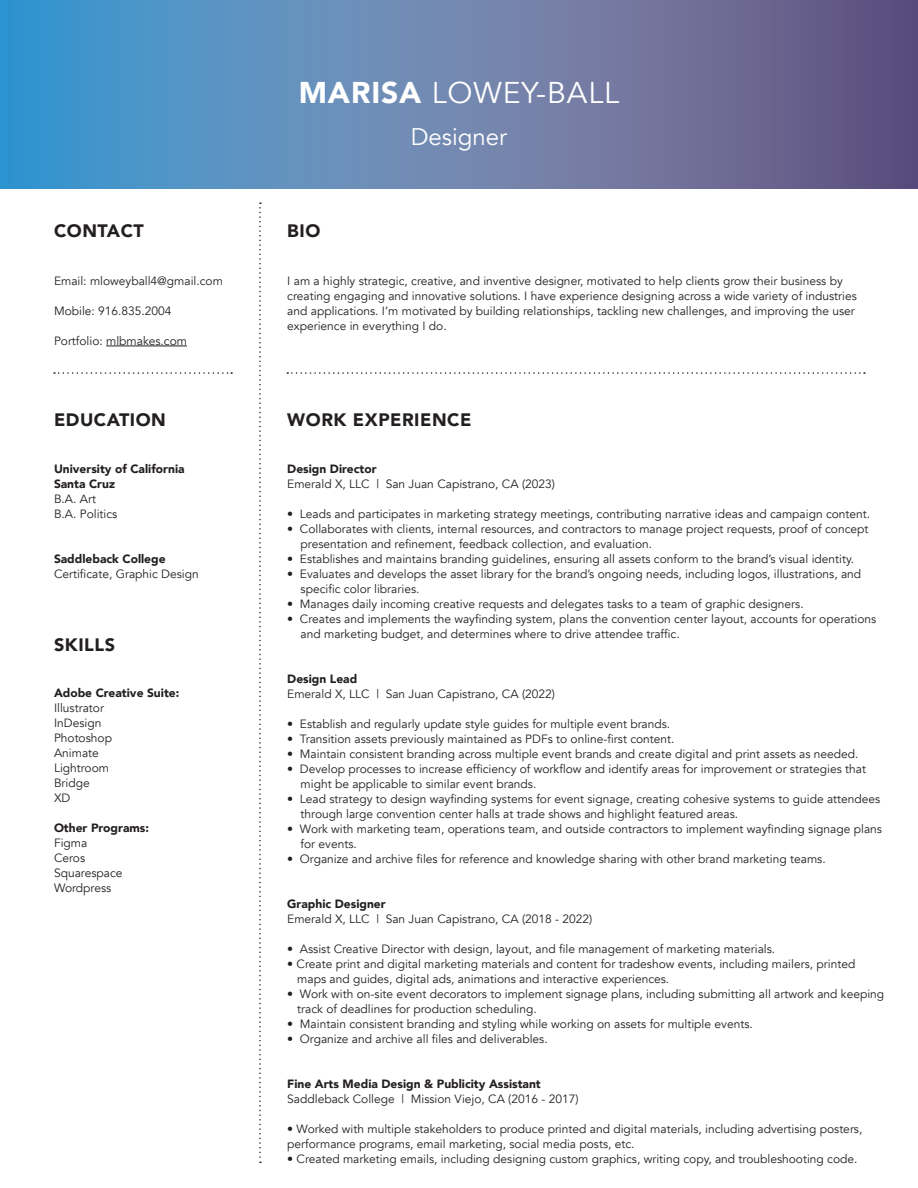
<style>
.page{position:relative;width:918px;height:1188px;background:#fff}
.page>*{position:absolute;margin:0;border:0;box-sizing:border-box;transform-origin:0 0}
.t1{font:30px "Avenir";letter-spacing:.03em;color:#fff}
.t2{font:24px "Avenir";color:#fff}
.t3{font:900 18px "Avenir";letter-spacing:.03em;color:#231f20}
.t4{font:12px/15px "Avenir";color:#231f20}
.t5{font:900 12px "Avenir";color:#231f20}
.s1{font-weight:900}
</style>
<div class="page">
<svg style="left:0;top:0;width:918px;height:189px;background:#627fac"></svg>
<hr style="left:106px;top:346px;width:81px;height:1px;background:#231f20">
<svg style="left:54px;top:372px;width:178px;height:2px"></svg>
<svg style="left:287px;top:372px;width:578px;height:2px"></svg>
<svg style="left:259px;top:202px;width:2px;height:961px"></svg>
<p class="t3" style="left:54px;top:215px;width:91px">CONTACT</p>
<p class="t4" style="left:54px;top:274px;width:170px">Email: mloweyball4@gmail.com</p>
<p class="t4" style="left:54px;top:304px;width:119px">Mobile: 916.835.2004</p>
<p class="t4" style="left:54px;top:334px;width:135px">Portfolio: mlbmakes.com</p>
<p class="t3" style="left:54px;top:405px;width:113px">EDUCATION</p>
<p class="t5" style="left:54px;top:459px;width:132px">University of California</p>
<p class="t5" style="left:54px;top:474px;width:63px">Santa Cruz</p>
<p class="t4" style="left:54px;top:492px;width:43px">B.A. Art</p>
<p class="t4" style="left:54px;top:507px;width:65px">B.A. Politics</p>
<p class="t5" style="left:54px;top:549px;width:113px">Saddleback College</p>
<p class="t4" style="left:54px;top:567px;width:146px">Certificate, Graphic Design</p>
<p class="t3" style="left:54px;top:629px;width:63px">SKILLS</p>
<p class="t5" style="left:54px;top:683px;width:127px">Adobe Creative Suite:</p>
<p class="t4" style="left:54px;top:701px;width:51px">Illustrator</p>
<p class="t4" style="left:54px;top:716px;width:49px">InDesign</p>
<p class="t4" style="left:54px;top:731px;width:60px">Photoshop</p>
<p class="t4" style="left:54px;top:746px;width:46px">Animate</p>
<p class="t4" style="left:54px;top:761px;width:57px">Lightroom</p>
<p class="t4" style="left:54px;top:776px;width:37px">Bridge</p>
<p class="t4" style="left:54px;top:791px;width:18px">XD</p>
<p class="t5" style="left:54px;top:818px;width:97px">Other Programs:</p>
<p class="t4" style="left:54px;top:836px;width:35px">Figma</p>
<p class="t4" style="left:54px;top:851px;width:33px">Ceros</p>
<p class="t4" style="left:54px;top:866px;width:70px">Squarespace</p>
<p class="t4" style="left:54px;top:881px;width:59px">Wordpress</p>
<p class="t1" style="left:299px;top:75px;width:322px"><span class="s1">MARISA</span> LOWEY-BALL</p>
<p class="t2" style="left:411px;top:122px;width:98px">Designer</p>
<p class="t3" style="left:287px;top:215px;width:35px">BIO</p>
<p class="t4" style="left:287px;top:274px;width:571px">I am a highly strategic, creative, and inventive designer, motivated to help clients grow their business by creating engaging and innovative solutions. I have experience designing across a wide variety of industries and applications. I’m motivated by building relationships, tackling new challenges, and improving the user experience in everything I do.</p>
<p class="t3" style="left:287px;top:405px;width:186px">WORK EXPERIENCE</p>
<p class="t5" style="left:287px;top:459px;width:91px">Design Director</p>
<p class="t4" style="left:287px;top:477px;width:269px">Emerald X, LLC | San Juan Capistrano, CA (2023)</p>
<p class="t4" style="left:287px;top:507px;width:585px">• Leads and participates in marketing strategy meetings, contributing narrative ideas and campaign content.</p>
<p class="t4" style="left:287px;top:522px;width:583px">• Collaborates with clients, internal resources, and contractors to manage project requests, proof of concept</p>
<p class="t4" style="left:301px;top:537px;width:353px">presentation and refinement, feedback collection, and evaluation.</p>
<p class="t4" style="left:287px;top:552px;width:568px">• Establishes and maintains branding guidelines, ensuring all assets conform to the brand’s visual identity.</p>
<p class="t4" style="left:287px;top:567px;width:575px">• Evaluates and develops the asset library for the brand’s ongoing needs, including logos, illustrations, and</p>
<p class="t4" style="left:301px;top:582px;width:120px">specific color libraries.</p>
<p class="t4" style="left:287px;top:597px;width:518px">• Manages daily incoming creative requests and delegates tasks to a team of graphic designers.</p>
<p class="t4" style="left:287px;top:612px;width:591px">• Creates and implements the wayfinding system, plans the convention center layout, accounts for operations</p>
<p class="t4" style="left:301px;top:627px;width:381px">and marketing budget, and determines where to drive attendee traffic.</p>
<p class="t5" style="left:287px;top:669px;width:72px">Design Lead</p>
<p class="t4" style="left:287px;top:687px;width:269px">Emerald X, LLC | San Juan Capistrano, CA (2022)</p>
<p class="t4" style="left:287px;top:717px;width:385px">• Establish and regularly update style guides for multiple event brands.</p>
<p class="t4" style="left:287px;top:732px;width:389px">• Transition assets previously maintained as PDFs to online-first content.</p>
<p class="t4" style="left:287px;top:747px;width:573px">• Maintain consistent branding across multiple event brands and create digital and print assets as needed.</p>
<p class="t4" style="left:287px;top:762px;width:580px">• Develop processes to increase efficiency of workflow and identify areas for improvement or strategies that</p>
<p class="t4" style="left:301px;top:777px;width:237px">might be applicable to similar event brands.</p>
<p class="t4" style="left:287px;top:792px;width:595px">• Lead strategy to design wayfinding systems for event signage, creating cohesive systems to guide attendees</p>
<p class="t4" style="left:301px;top:807px;width:439px">through large convention center halls at trade shows and highlight featured areas.</p>
<p class="t4" style="left:287px;top:822px;width:596px">• Work with marketing team, operations team, and outside contractors to implement wayfinding signage plans</p>
<p class="t4" style="left:301px;top:837px;width:58px">for events.</p>
<p class="t4" style="left:287px;top:852px;width:540px">• Organize and archive files for reference and knowledge sharing with other brand marketing teams.</p>
<p class="t5" style="left:287px;top:894px;width:100px">Graphic Designer</p>
<p class="t4" style="left:287px;top:912px;width:307px">Emerald X, LLC | San Juan Capistrano, CA (2018 - 2022)</p>
<p class="t4" style="left:287px;top:942px;width:489px">• Assist Creative Director with design, layout, and file management of marketing materials.</p>
<p class="t4" style="left:287px;top:957px;width:570px">• Create print and digital marketing materials and content for tradeshow events, including mailers, printed</p>
<p class="t4" style="left:297px;top:972px;width:373px">maps and guides, digital ads, animations and interactive experiences.</p>
<p class="t4" style="left:287px;top:987px;width:599px">• Work with on-site event decorators to implement signage plans, including submitting all artwork and keeping</p>
<p class="t4" style="left:297px;top:1002px;width:241px">track of deadlines for production scheduling.</p>
<p class="t4" style="left:287px;top:1017px;width:467px">• Maintain consistent branding and styling while working on assets for multiple events.</p>
<p class="t4" style="left:287px;top:1032px;width:262px">• Organize and archive all files and deliverables.</p>
<p class="t5" style="left:287px;top:1074px;width:255px">Fine Arts Media Design &amp; Publicity Assistant</p>
<p class="t4" style="left:287px;top:1092px;width:293px">Saddleback College | Mission Viejo, CA (2016 - 2017)</p>
<p class="t4" style="left:287px;top:1122px;width:577px">• Worked with multiple stakeholders to produce printed and digital materials, including advertising posters, performance programs, email marketing, social media posts, etc.</p>
<p class="t4" style="left:287px;top:1152px;width:572px">• Created marketing emails, including designing custom graphics, writing copy, and troubleshooting code.</p>
</div>
